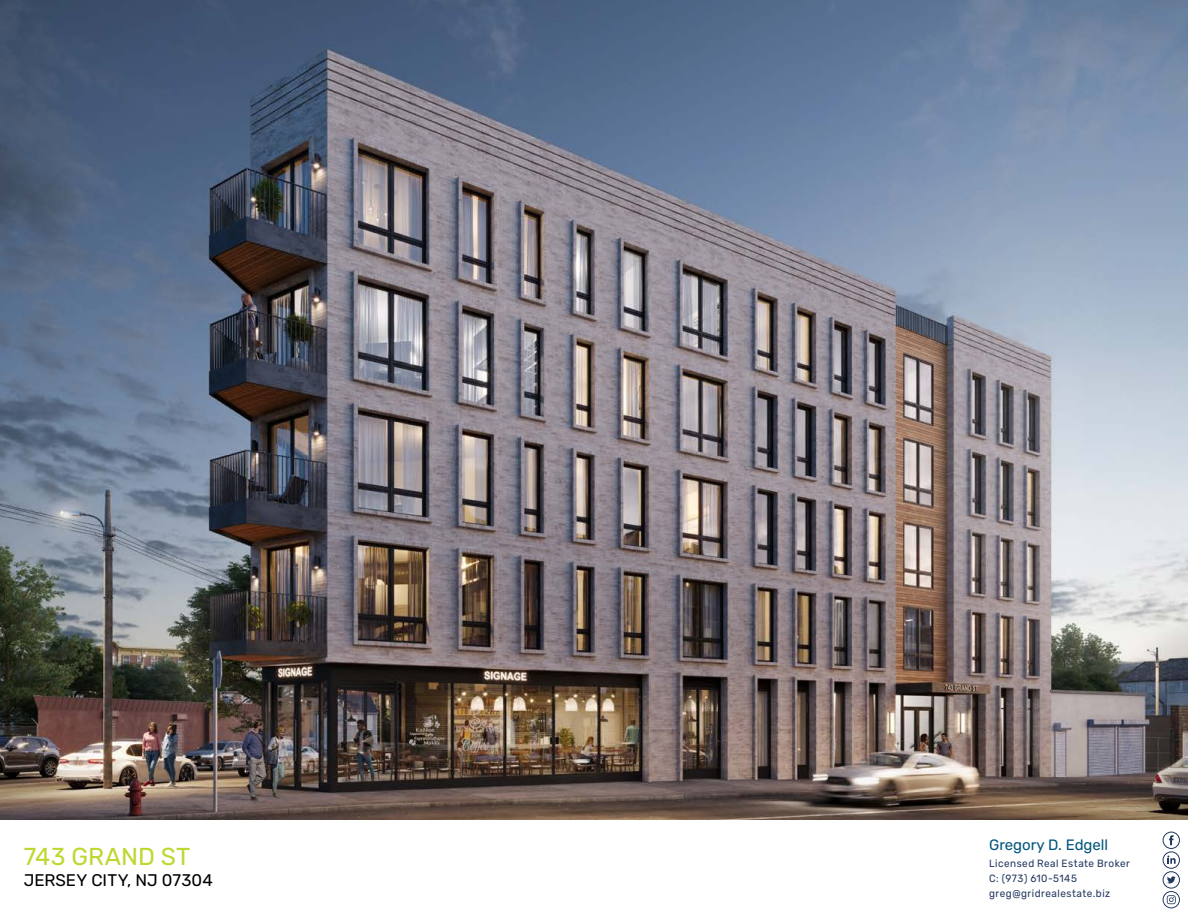
<style>
.page{position:relative;width:1188px;height:918px;background:#fff}
.page>*{position:absolute;margin:0;border:0;box-sizing:border-box;transform-origin:0 0}
.t1{font:24.45px "Rubik";color:#bfd730}
.t2{font:16.8px "Rubik";letter-spacing:.005em;color:#000}
.t3{font:15px "Rubik";color:#00567b}
.t4{font:10.5px/15px "Rubik";letter-spacing:.045em;color:#23385e;scale:.95 1}
</style>
<div class="page">
<div style="left:1163px;top:832px;width:17px;height:17px;border:1px solid #23385e;border-radius:8px"></div>
<svg style="left:1169px;top:835px;width:5px;height:10px"></svg>
<div style="left:1163px;top:871px;width:17px;height:17px;border:1px solid #23385e;border-radius:8px"></div>
<svg style="left:1167px;top:876px;width:9px;height:7px"></svg>
<div style="left:1163px;top:852px;width:17px;height:17px;border:1px solid #23385e;border-radius:8px"></div>
<svg style="left:1167px;top:856px;width:9px;height:8px"></svg>
<div style="left:1163px;top:891px;width:17px;height:17px;border:1px solid #23385e;border-radius:8px"></div>
<svg style="left:1167px;top:895px;width:9px;height:9px"></svg>
<img style="left:0;top:0;width:1188px;height:820px">
<h1 class="t1" style="left:24px;top:843px;width:168px">743 GRAND ST</h1>
<h2 class="t2" style="left:24px;top:870px;width:191px">JERSEY CITY, NJ 07304</h2>
<h3 class="t3" style="left:989px;top:836px;width:121px">Gregory D. Edgell</h3>
<p class="t4" style="left:989px;top:856px;width:150px">Licensed Real Estate Broker<br>C: (973) 610-5145 greg@gridrealestate.biz</p>
</div>
